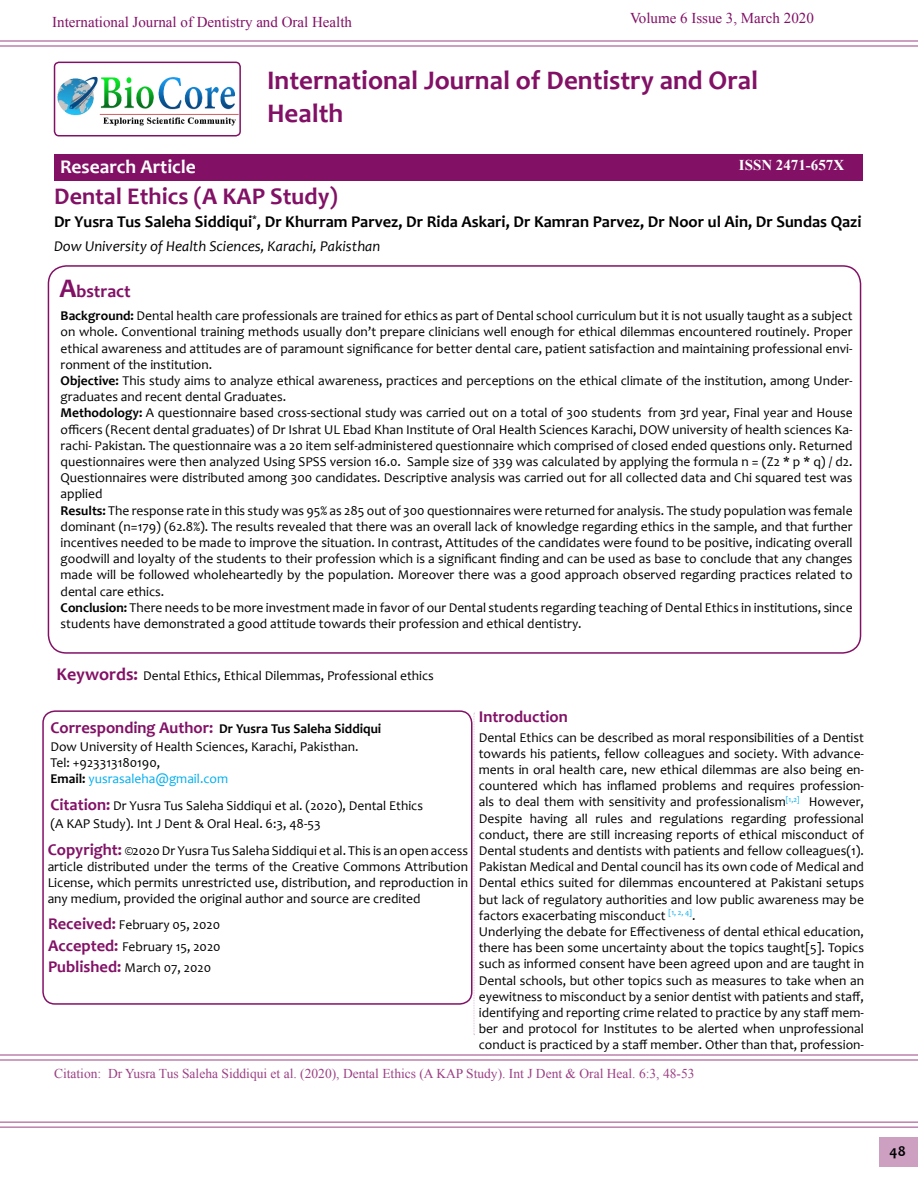
<style>
.page{position:relative;width:918px;height:1188px;background:#fff}
.page>*{position:absolute;margin:0;border:0;box-sizing:border-box;transform-origin:0 0}
.t1{font:700 27px/32.4px "Candara";color:#821166}
.t2{font:700 24px "Candara";color:#821166}
.t3{font:700 19.5px "Candara";color:#fff}
.t4{font:700 18px "Candara";color:#821166}
.t5{font:700 16.5px "Candara";color:#000}
.t6{font:700 16.5px "Candara";color:#821166}
.t7{font:15px "Times New Roman";color:#821166}
.t8{font:italic 15px "Candara";color:#000}
.t9{font:700 15px "Times New Roman";color:#fff}
.t10{font:700 15px "Candara";color:#000}
.t11{font:13.5px/16.2px "Candara";color:#000}
.t12{font:13.5px "Times New Roman";color:#821166}
.t13{font:13.5px/16.2px "Candara";color:#00aeef}
.s1{font-size:27px}
.s2{font-weight:700}
.s3{font-weight:700;font-size:18px;color:#821166}
.s4{font-weight:700;font-size:16.5px;color:#821166}
.s5{color:#000}
.s6{font-weight:700;color:#000}
</style>
<div class="page">
<hr style="left:0;top:40px;width:918px;height:2px;background:#821166">
<hr style="left:0;top:45px;width:918px;height:2px;background:#821166">
<hr style="left:0;top:1054px;width:918px;height:2px;background:#821166">
<hr style="left:0;top:1059px;width:918px;height:2px;background:#821166">
<hr style="left:0;top:1122px;width:918px;height:1px;background:#821166">
<hr style="left:0;top:1127px;width:918px;height:1px;background:#821166">
<div style="left:879px;top:1137px;width:39px;height:30px;background:#cda0c2"></div>
<div style="left:55px;top:154px;width:808px;height:27px;background:#821166"></div>
<img style="left:55px;top:62px;width:185px;height:64px">
<div style="left:54px;top:62px;width:187px;height:75px;border:2px solid #821166;border-radius:4px"></div>
<div style="left:42px;top:710px;width:430px;height:295px;border:2px solid #821166;border-radius:12px"></div>
<div style="left:48px;top:265px;width:813px;height:389px;border:2px solid #821166;border-radius:18px"></div>
<svg style="left:474px;top:713px;width:1px;height:322px"></svg>
<p class="t7" style="left:52px;top:12px;width:301px">International Journal of Dentistry and Oral Health</p>
<p class="t7" style="left:630px;top:7px;width:185px">Volume 6 Issue 3, March 2020</p>
<h3 class="t3" style="left:60px;top:154px;width:137px">Research Article</h3>
<h1 class="t1" style="left:267px;top:64px;width:493px">International Journal of Dentistry and Oral<br>Health</h1>
<p class="t9" style="left:739px;top:155px;width:107px">ISSN 2471-657X</p>
<h2 class="t2" style="left:54px;top:182px;width:285px">Dental Ethics (A KAP Study)</h2>
<p class="t5" style="left:54px;top:212px;width:809px">Dr Yusra Tus Saleha Siddiqui<sup>*</sup>, Dr Khurram Parvez, Dr Rida Askari, Dr Kamran Parvez, Dr Noor ul Ain, Dr Sundas Qazi</p>
<p class="t8" style="left:54px;top:237px;width:328px">Dow University of Health Sciences, Karachi, Pakisthan</p>
<h3 class="t4" style="left:59px;top:280px;width:73px"><span class="s1">A</span>bstract</h3>
<p class="t11" style="left:61px;top:308px;width:794px"><span class="s2">Background:</span> Dental health care professionals are trained for ethics as part of Dental school curriculum but it is not usually taught as a subject on whole. Conventional training methods usually don’t prepare clinicians well enough for ethical dilemmas encountered routinely. Proper ethical awareness and attitudes are of paramount significance for better dental care, patient satisfaction and maintaining professional envi&shy;ronment of the institution.<br><span class="s2">Objective:</span> This study aims to analyze ethical awareness, practices and perceptions on the ethical climate of the institution, among Under&shy;graduates and recent dental Graduates.<br><span class="s2">Methodology:</span> A questionnaire based cross-sectional study was carried out on a total of 300 students from 3rd year, Final year and House officers (Recent dental graduates) of Dr Ishrat UL Ebad Khan Institute of Oral Health Sciences Karachi, DOW university of health sciences Ka&shy;rachi- Pakistan. The questionnaire was a 20 item self-administered questionnaire which comprised of closed ended questions only. Returned questionnaires were then analyzed Using SPSS version 16.0. Sample size of 339 was calculated by applying the formula n = (Z2 * p * q) / d2.<br>Questionnaires were distributed among 300 candidates. Descriptive analysis was carried out for all collected data and Chi squared test was applied<br><span class="s2">Results:</span> The response rate in this study was 95% as 285 out of 300 questionnaires were returned for analysis. The study population was female dominant (n=179) (62.8%). The results revealed that there was an overall lack of knowledge regarding ethics in the sample, and that further incentives needed to be made to improve the situation. In contrast, Attitudes of the candidates were found to be positive, indicating overall goodwill and loyalty of the students to their profession which is a significant finding and can be used as base to conclude that any changes made will be followed wholeheartedly by the population. Moreover there was a good approach observed regarding practices related to dental care ethics.<br><span class="s2">Conclusion:</span> There needs to be more investment made in favor of our Dental students regarding teaching of Dental Ethics in institutions, since students have demonstrated a good attitude towards their profession and ethical dentistry.</p>
<p class="t11" style="left:56px;top:667px;width:379px"><span class="s3">Keywords:</span> Dental Ethics, Ethical Dilemmas, Professional ethics</p>
<p class="t11" style="left:50px;top:720px;width:332px;line-height:17.7px"><span class="s4">Corresponding Author:</span> <span class="s2">Dr Yusra Tus Saleha Siddiqui<br></span>Dow University of Health Sciences, Karachi, Pakisthan.</p>
<p class="t13" style="left:50px;top:754px;width:179px"><span class="s5">Tel: +923313180190,<br></span><span class="s6">Email:</span> yusrasaleha@gmail.com</p>
<p class="t11" style="left:50px;top:797px;width:374px;line-height:17.7px"><span class="s4">Citation:</span> Dr Yusra Tus Saleha Siddiqui et al. (2020), Dental Ethics (A KAP Study). Int J Dent &amp; Oral Heal. 6:3, 48-53</p>
<p class="t11" style="left:48px;top:842px;width:422px;text-align:justify"><span class="s4">Copyright:</span> ©2020 Dr Yusra Tus Saleha Siddiqui et al. This is an open access article distributed under the terms of the Creative Commons Attribution License, which permits unrestricted use, distribution, and reproduction in any medium, provided the original author and source are credited</p>
<p class="t11" style="left:48px;top:914px;width:174px;line-height:21.3px;text-align:justify"><span class="s4">Received:</span> February 05, 2020<br><span class="s4">Accepted:</span> February 15, 2020<br><span class="s4">Published:</span> March 07, 2020</p>
<p class="t6" style="left:479px;top:707px;width:90px">Introduction</p>
<p class="t11" style="left:479px;top:729px;width:387px">Dental Ethics can be described as moral responsibilities of a Dentist towards his patients, fellow colleagues and society. With advance&shy;ments in oral health care, new ethical dilemmas are also being en&shy;countered which has inflamed problems and requires profession&shy;als to deal them with sensitivity and professionalism<sup>[1,2]</sup> However, Despite having all rules and regulations regarding professional conduct, there are still increasing reports of ethical misconduct of Dental students and dentists with patients and fellow colleagues(1).<br>Pakistan Medical and Dental council has its own code of Medical and Dental ethics suited for dilemmas encountered at Pakistani setups but lack of regulatory authorities and low public awareness may be factors exacerbating misconduct <sup>[1,</sup> <sup>2,</sup> <sup>4]</sup>.<br>Underlying the debate for Effectiveness of dental ethical education, there has been some uncertainty about the topics taught[5]. Topics such as informed consent have been agreed upon and are taught in Dental schools, but other topics such as measures to take when an eyewitness to misconduct by a senior dentist with patients and staff, identifying and reporting crime related to practice by any staff mem&shy;ber and protocol for Institutes to be alerted when unprofessional conduct is practiced by a staff member. Other than that, profession-</p>
<p class="t12" style="left:54px;top:1064px;width:642px">Citation: Dr Yusra Tus Saleha Siddiqui et al. (2020), Dental Ethics (A KAP Study). Int J Dent &amp; Oral Heal. 6:3, 48-53</p>
<p class="t10" style="left:890px;top:1142px;width:18px">48</p>
</div>
